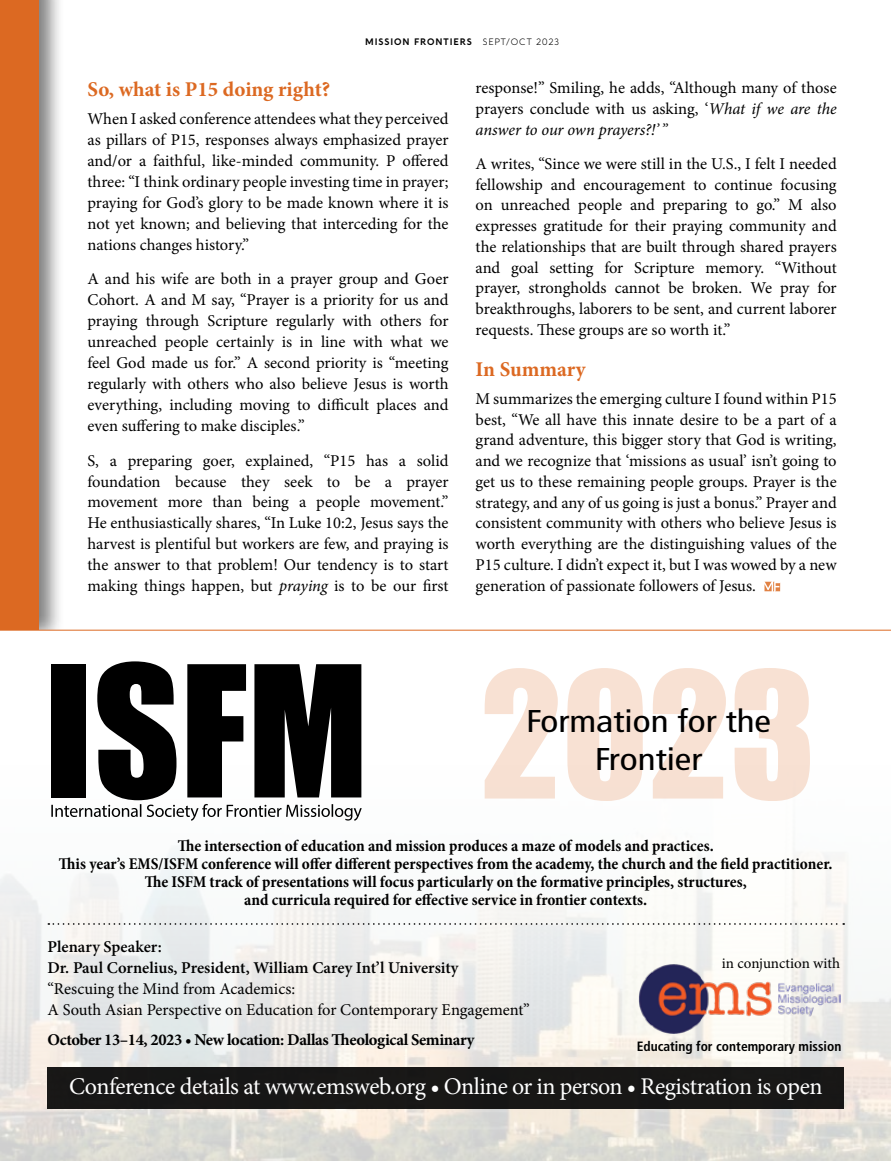
<style>
.page{position:relative;width:891px;height:1161px;background:#fff}
.page>*{position:absolute;margin:0;border:0;box-sizing:border-box;transform-origin:0 0}
.t1{font:168.6px "Impact";color:#000}
.t2{font:condensed 31.5px/37.5px "Frutiger LT Std";color:#000;text-align:center;scale:1.18 1}
.t3{font:24px "Minion Pro";letter-spacing:-.025em;color:#fff}
.t4{font:700 21px "Minion Pro";color:#dc6922}
.t5{font:16.5px/21px "Minion Pro";letter-spacing:-.005em;color:#000;text-align:justify}
.t6{font:700 condensed 16.5px/18px "Minion Pro";color:#000;text-align:center}
.t7{font:600 16.5px/21px "Minion Pro";letter-spacing:-.005em;color:#000}
.t8{font:700 16.5px "Minion Pro";letter-spacing:-.02em;color:#000}
.t9{font:15px "Minion Pro";color:#000}
.t10{font:700 condensed 13.5px "Frutiger LT Std";color:#000}
.t11{font:700 9px "Aquawax Pro";letter-spacing:.1em;color:#000}
.s1{font-weight:300}
.s2{font-style:italic}
.s3{font-size:162px;color:#dc6922}
</style>
<div class="page">
<div style="left:0;top:0;width:65px;height:646px;background:#000;opacity:.5"></div>
<div style="left:0;top:0;width:39px;height:630px;background:#dc6922"></div>
<svg style="left:764px;top:582px;width:16px;height:9px"></svg>
<img style="left:0;top:631px;width:891px;height:530px">
<div style="left:48px;top:1067px;width:796px;height:42px;background:#181716"></div>
<svg style="left:48px;top:923px;width:796px;height:2px"></svg>
<svg style="left:51px;top:804px;width:311px;height:17px"></svg>
<img style="left:639px;top:963px;width:201px;height:71px">
<hr style="left:0;top:630px;width:891px;height:1px;background:#dc6922">
<p class="t11" style="left:365px;top:35px;width:196px">MISSION FRONTIERS <span class="s1">SEPT/OCT 2023</span></p>
<p class="t4" style="left:87px;top:75px;width:244px">So, what is P15 doing right?</p>
<p class="t5" style="left:87px;top:108px;width:363px">When I asked conference attendees what they perceived as pillars of P15, responses always emphasized prayer and/or a faithful, like-minded community. P offered three: “I think ordinary people investing time in prayer; praying for God’s glory to be made known where it is not yet known; and believing that interceding for the nations changes history.”</p>
<p class="t5" style="left:87px;top:269px;width:363px">A and his wife are both in a prayer group and Goer Cohort. A and M say, “Prayer is a priority for us and praying through Scripture regularly with others for unreached people certainly is in line with what we feel God made us for.” A second priority is “meeting regularly with others who also believe Jesus is worth everything, including moving to difficult places and even suffering to make disciples.”</p>
<p class="t5" style="left:87px;top:450px;width:363px">S, a preparing goer, explained, “P15 has a solid foundation because they seek to be a prayer movement more than being a people movement.” He enthusiastically shares, “In Luke 10:2, Jesus says the harvest is plentiful but workers are few, and praying is the answer to that problem! Our tendency is to start making things happen, but <span class="s2">praying</span> is to be our first</p>
<p class="t5" style="left:476px;top:78px;width:363px">response!” Smiling, he adds, “Although many of those prayers conclude with us asking, ‘<span class="s2">What if we are the answer to our own prayers?!’”</span></p>
<p class="t5" style="left:476px;top:153px;width:363px">A writes, “Since we were still in the U.S., I felt I needed fellowship and encouragement to continue focusing on unreached people and preparing to go.” M also expresses gratitude for their praying community and the relationships that are built through shared prayers and goal setting for Scripture memory. “Without prayer, strongholds cannot be broken. We pray for breakthroughs, laborers to be sent, and current laborer requests. These groups are so worth it.”</p>
<p class="t4" style="left:476px;top:355px;width:112px">In Summary</p>
<p class="t5" style="left:476px;top:388px;width:363px">M summarizes the emerging culture I found within P15 best, “We all have this innate desire to be a part of a grand adventure, this bigger story that God is writing, and we recognize that ‘missions as usual’ isn’t going to get us to these remaining people groups. Prayer is the strategy, and any of us going is just a bonus.” Prayer and consistent community with others who believe Jesus is worth everything are the distinguishing values of the P15 culture. I didn’t expect it, but I was wowed by a new generation of passionate followers of Jesus.</p>
<h1 class="t1" style="left:45px;top:601px;width:772px">ISFM <span class="s3">2023</span></h1>
<h2 class="t2" style="left:526px;top:703px;width:209px">Formation for the<br>Frontier</h2>
<p class="t6" style="left:59px;top:836px;width:775px">The intersection of education and mission produces a maze of models and practices.<br>This year’s EMS/ISFM conference will offer different perspectives from the academy, the church and the field practitioner.<br>The ISFM track of presentations will focus particularly on the formative principles, structures,<br>and curricula required for effective service in frontier contexts.</p>
<p class="t7" style="left:48px;top:936px;width:412px">Plenary Speaker:<br>Dr. Paul Cornelius, President, William Carey Int’l University</p>
<p class="t5" style="left:48px;top:979px;width:484px">“Rescuing the Mind from Academics:<br>A South Asian Perspective on Education for Contemporary Engagement”</p>
<p class="t8" style="left:48px;top:1028px;width:428px">October 13–14, 2023 • New location: Dallas Theological Seminary</p>
<p class="t10" style="left:637px;top:1038px;width:206px">Educating for contemporary mission</p>
<p class="t9" style="left:722px;top:953px;width:120px">in conjunction with</p>
<h3 class="t3" style="left:69px;top:1070px;width:755px">Conference details at www.emsweb.org • Online or in person • Registration is open</h3>
</div>
